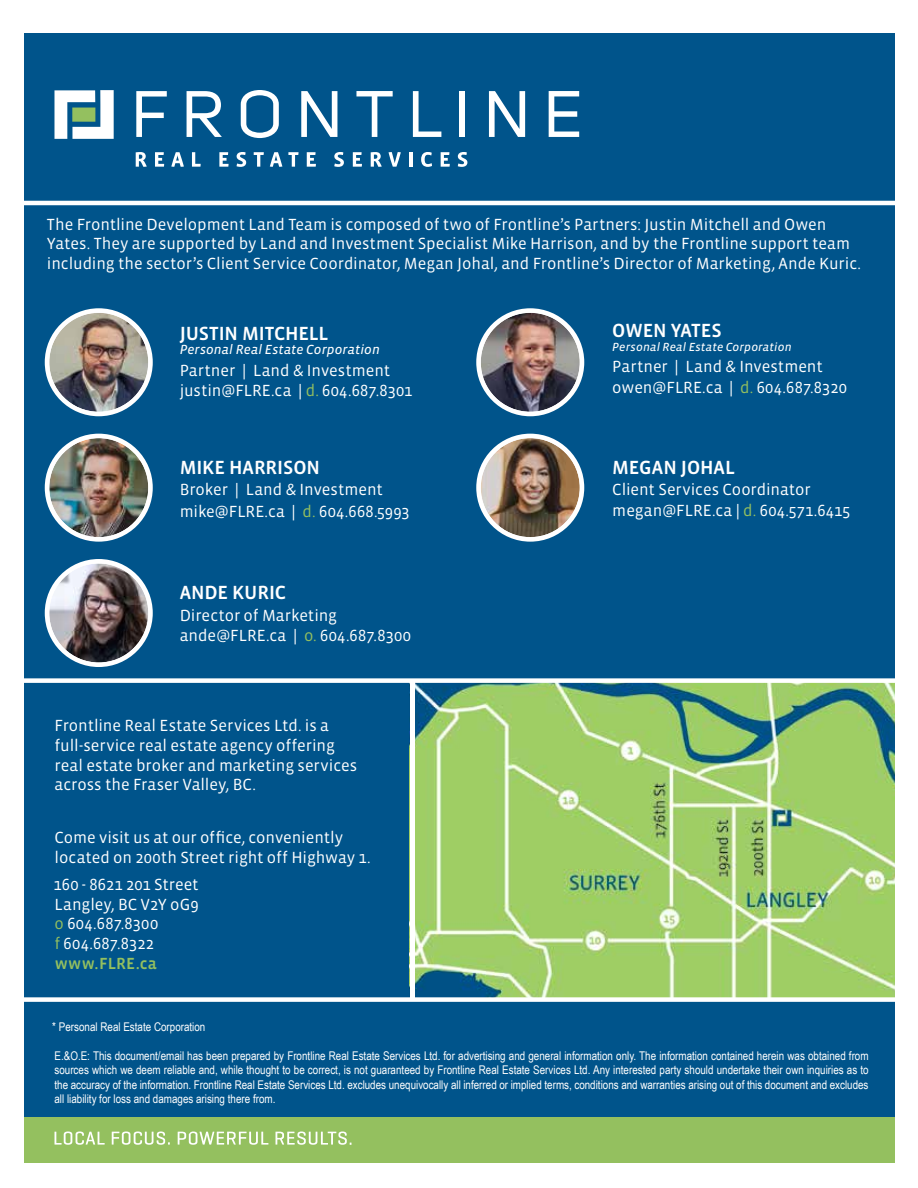
<style>
.page{position:relative;width:918px;height:1188px;background:#fff}
.page>*{position:absolute;margin:0;border:0;box-sizing:border-box;transform-origin:0 0}
.t1{font:19.5px "Vista Sans Med";letter-spacing:-.005em;color:#fff}
.t2{font:16.5px/19.8px "Vista Sans";color:#fff}
.t3{font:16.5px "Vista Sans Med";letter-spacing:.015em;color:#94c05f}
.t4{font:italic 13.5px "Vista Sans Reg";letter-spacing:.005em;color:#fff}
.t5{font:12px/14.4px "Arial Narrow";color:#fff;text-align:justify}
.t6{font:italic 12px "Vista Sans Reg";letter-spacing:.01em;color:#fff}
.s1{color:#94c05f}
</style>
<div class="page">
<div style="left:17px;top:196px;width:883px;height:961px;background:#00548b"></div>
<div style="left:47px;top:561px;width:104px;height:104px;background:#fff;border-radius:50%"></div>
<img style="left:49px;top:564px;width:99px;height:99px;border-radius:49px">
<div style="left:45px;top:559px;width:108px;height:108px;border:4px solid #fff;border-radius:50%"></div>
<svg style="left:895px;top:605px;width:1px;height:22px"></svg>
<svg style="left:895px;top:223px;width:1px;height:30px"></svg>
<img style="left:415px;top:683px;width:481px;height:314px">
<div style="left:410px;top:679px;width:5px;height:321px;background:#fff"></div>
<div style="left:21px;top:33px;width:875px;height:168px;background:#00548b"></div>
<div style="left:10px;top:1117px;width:890px;height:45px;background:#94c05f"></div>
<svg style="left:55px;top:1132px;width:50px;height:13px"></svg>
<svg style="left:112px;top:1132px;width:58px;height:13px"></svg>
<svg style="left:178px;top:1132px;width:90px;height:13px"></svg>
<svg style="left:276px;top:1132px;width:76px;height:13px"></svg>
<svg style="left:136px;top:91px;width:31px;height:46px"></svg>
<svg style="left:187px;top:91px;width:35px;height:46px"></svg>
<svg style="left:241px;top:90px;width:38px;height:48px"></svg>
<svg style="left:301px;top:91px;width:36px;height:46px"></svg>
<svg style="left:356px;top:91px;width:37px;height:46px"></svg>
<svg style="left:413px;top:91px;width:28px;height:46px"></svg>
<div style="left:460px;top:91px;width:5px;height:46px;background:#fff"></div>
<svg style="left:489px;top:91px;width:36px;height:46px"></svg>
<svg style="left:549px;top:91px;width:30px;height:46px"></svg>
<svg style="left:136px;top:152px;width:11px;height:15px"></svg>
<svg style="left:155px;top:152px;width:9px;height:15px"></svg>
<svg style="left:171px;top:152px;width:13px;height:15px"></svg>
<svg style="left:192px;top:152px;width:9px;height:15px"></svg>
<svg style="left:219px;top:152px;width:10px;height:15px"></svg>
<svg style="left:237px;top:152px;width:9px;height:15px"></svg>
<svg style="left:254px;top:152px;width:10px;height:15px"></svg>
<svg style="left:270px;top:152px;width:12px;height:15px"></svg>
<svg style="left:288px;top:152px;width:11px;height:15px"></svg>
<svg style="left:307px;top:152px;width:9px;height:15px"></svg>
<svg style="left:334px;top:152px;width:10px;height:15px"></svg>
<svg style="left:353px;top:152px;width:9px;height:15px"></svg>
<svg style="left:371px;top:152px;width:11px;height:15px"></svg>
<svg style="left:389px;top:152px;width:12px;height:15px"></svg>
<hr style="left:409px;top:152px;width:3px;height:15px;background:#fff">
<svg style="left:421px;top:152px;width:11px;height:15px"></svg>
<svg style="left:441px;top:152px;width:9px;height:15px"></svg>
<svg style="left:458px;top:152px;width:9px;height:15px"></svg>
<svg style="left:54px;top:90px;width:60px;height:49px"></svg>
<div style="left:72px;top:108px;width:23px;height:14px;background:#94c05f"></div>
<div style="left:0;top:0;width:23px;height:1188px;background:#fff"></div>
<hr style="left:23px;top:201px;width:873px;height:4px;background:#fff">
<svg style="left:23px;top:997px;width:873px;height:5px;background:#ebf2f2"></svg>
<svg style="left:23px;top:678px;width:873px;height:5px;background:#e8eff3"></svg>
<div style="left:47px;top:311px;width:104px;height:103px;background:#fff;border-radius:50%"></div>
<img style="left:49px;top:313px;width:99px;height:99px;border-radius:49px">
<div style="left:45px;top:308px;width:108px;height:108px;border:4px solid #fff;border-radius:50%"></div>
<div style="left:479px;top:436px;width:103px;height:103px;background:#fff;border-radius:50%"></div>
<img style="left:481px;top:438px;width:99px;height:99px;border-radius:49px">
<div style="left:476px;top:434px;width:108px;height:108px;border:4px solid #fff;border-radius:50%"></div>
<div style="left:47px;top:436px;width:104px;height:103px;background:#fff;border-radius:50%"></div>
<img style="left:49px;top:438px;width:99px;height:99px;border-radius:50px">
<div style="left:45px;top:434px;width:108px;height:108px;border:4px solid #fff;border-radius:50%"></div>
<div style="left:479px;top:311px;width:103px;height:103px;background:#fff;border-radius:50%"></div>
<img style="left:481px;top:313px;width:99px;height:99px;border-radius:49px">
<div style="left:476px;top:308px;width:108px;height:108px;border:4px solid #fff;border-radius:50%"></div>
<div style="left:896px;top:0;width:22px;height:1188px;background:#fff"></div>
<p class="t2" style="left:47px;top:215px;width:816px">The Frontline Development Land Team is composed of two of Frontline’s Partners: Justin Mitchell and Owen<br>Yates. They are supported by Land and Investment Specialist Mike Harrison, and by the Frontline support team including the sector’s Client Service Coordinator, Megan Johal, and Frontline’s Director of Marketing, Ande Kuric.</p>
<p class="t1" style="left:180px;top:324px;width:150px">JUSTIN MITCHELL</p>
<p class="t4" style="left:180px;top:343px;width:202px">Personal Real Estate Corporation</p>
<p class="t2" style="left:180px;top:360px;width:234px;line-height:20.5px">Partner | Land &amp; Investment justin@FLRE.ca | <span class="s1">d.</span> 604.687.8301</p>
<p class="t1" style="left:180px;top:457px;width:142px">MIKE HARRISON</p>
<p class="t2" style="left:180px;top:479px;width:232px;line-height:21.3px">Broker | Land &amp; Investment mike@FLRE.ca | <span class="s1">d.</span> 604.668.5993</p>
<p class="t1" style="left:180px;top:583px;width:108px">ANDE KURIC</p>
<p class="t2" style="left:180px;top:605px;width:233px;line-height:20.5px">Director of Marketing ande@FLRE.ca | <span class="s1">o.</span> 604.687.8300</p>
<p class="t2" style="left:54px;top:716px;width:304px">Frontline Real Estate Services Ltd. is a full-service real estate agency offering real estate broker and marketing services across the Fraser Valley, BC.</p>
<p class="t2" style="left:54px;top:828px;width:318px">Come visit us at our office, conveniently located on 200th Street right off Highway 1.</p>
<p class="t2" style="left:53px;top:875px;width:147px">160 - 8621 201 Street<br>Langley, BC V2Y oG9 <span class="s1">o</span> 604.687.8300<br><span class="s1">f</span> 604.687.8322</p>
<p class="t3" style="left:55px;top:955px;width:103px">www.FLRE.ca</p>
<p class="t5" style="left:52px;top:1019px;width:155px">* Personal Real Estate Corporation</p>
<p class="t1" style="left:612px;top:320px;width:111px">OWEN YATES</p>
<p class="t6" style="left:612px;top:341px;width:181px">Personal Real Estate Corporation</p>
<p class="t2" style="left:612px;top:357px;width:236px;line-height:20.5px">Partner | Land &amp; Investment owen@FLRE.ca | <span class="s1">d.</span> 604.687.8320</p>
<p class="t1" style="left:612px;top:457px;width:124px">MEGAN JOHAL</p>
<p class="t2" style="left:612px;top:480px;width:239px;line-height:20.5px">Client Services Coordinator megan@FLRE.ca | <span class="s1">d.</span> 604.571.6415</p>
<p class="t5" style="left:54px;top:1048px;width:816px">E.&amp;O.E: This document/email has been prepared by Frontline Real Estate Services Ltd. for advertising and general information only. The information contained herein was obtained from sources which we deem reliable and, while thought to be correct, is not guaranteed by Frontline Real Estate Services Ltd. Any interested party should undertake their own inquiries as to the accuracy of the information. Frontline Real Estate Services Ltd. excludes unequivocally all inferred or implied terms, conditions and warranties arising out of this document and excludes all liability for loss and damages arising there from.</p>
</div>
